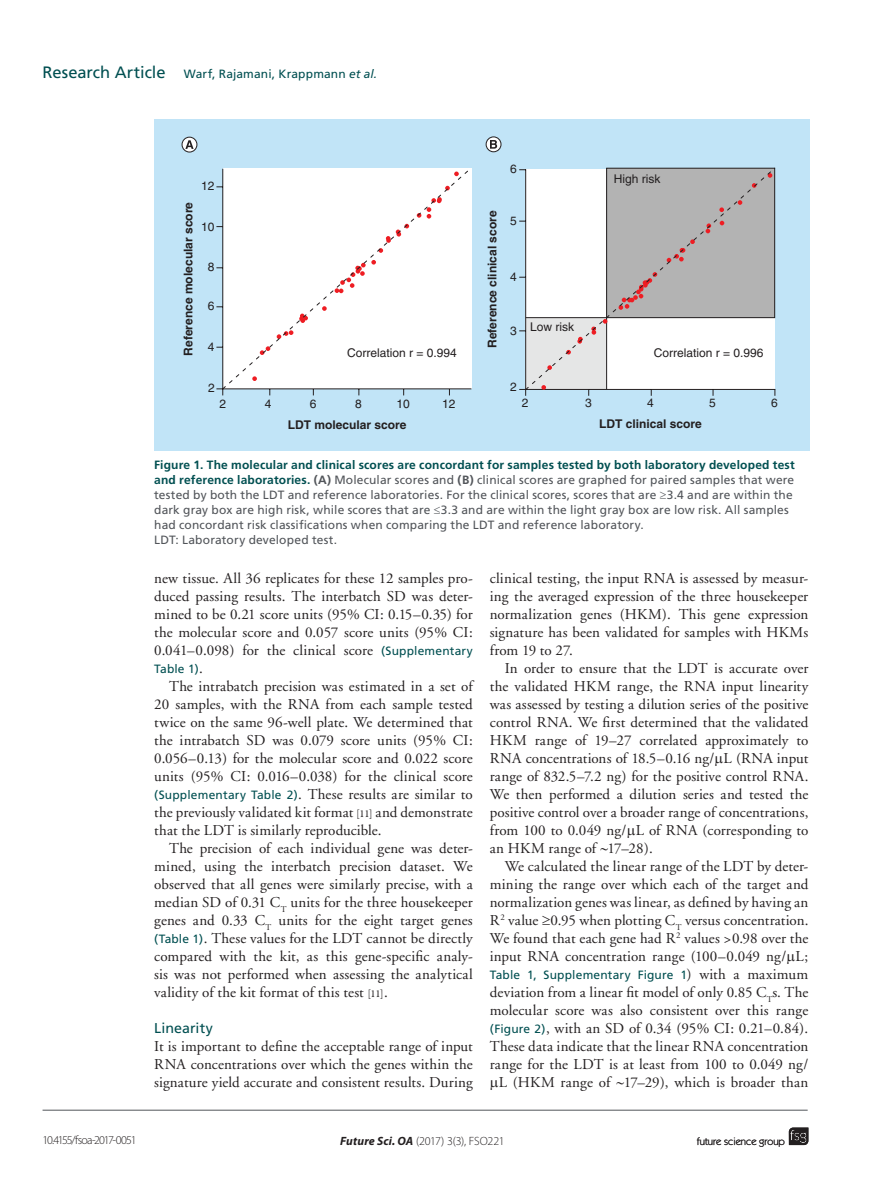
<style>
.page{position:relative;width:885px;height:1191px;background:#fff}
.page>*{position:absolute;margin:0;border:0;box-sizing:border-box;transform-origin:0 0}
.t1{font:15px/18px "Adobe Garamond";letter-spacing:.01em;color:#231f20;text-align:justify}
.t2{font:14.25px "Frutiger";letter-spacing:.005em;color:#004f51}
.t3{font:12px/15px "Frutiger";letter-spacing:.01em;color:#52555a}
.t4{font:12px "Frutiger";letter-spacing:.01em;color:#004f51}
.t5{font:700 12px "Helvetica LT Std";color:#231f20}
.t6{font:12px "Helvetica LT Std";color:#231f20}
.t7{font:300 12px "Myriad Pro";letter-spacing:-.025em;color:#231f20}
.t8{font:300 12px "Myriad Pro";letter-spacing:-.095em;color:#231f20}
.t9{font:10.5px "Itc Kabel";color:#231f20}
.s1{font-size:16.5px}
.s2{font-style:italic}
.s3{font-weight:700;color:#004f51}
.s4{font-weight:700}
.s5{font-family:"Frutiger";font-size:12px;color:#004f51}
.s6{font-family:"Adobe Garamond";font-size:15px;color:#231f20}
.s7{font-family:"Garamond Premr Pro";font-size:10.5px}
.s8{font-weight:700;font-style:italic}
</style>
<div class="page">
<svg style="left:788px;top:1127px;width:20px;height:18px"></svg>
<hr style="left:43px;top:1109px;width:764px;height:1px;background:#52555a">
<div style="left:154px;top:119px;width:655px;height:332px;background:#c1e4f7"></div>
<svg style="left:222px;top:167px;width:553px;height:224px;background:#e4e6e8"></svg>
<svg style="left:182px;top:137px;width:15px;height:15px"></svg>
<div style="left:182px;top:137px;width:15px;height:15px;border:1px solid #231f20;border-radius:50%"></div>
<svg style="left:185px;top:140px;width:8px;height:9px"></svg>
<svg style="left:486px;top:137px;width:15px;height:15px"></svg>
<div style="left:485px;top:136px;width:16px;height:16px;border:1px solid #231f20;border-radius:50%"></div>
<svg style="left:490px;top:140px;width:7px;height:9px"></svg>
<p class="t4" style="left:43px;top:67px;width:336px"><span class="s1">Research Article</span> Warf, Rajamani, Krappmann <span class="s2">et al.</span></p>
<p class="t6" style="left:510px;top:162px;width:8px">6</p>
<p class="t6" style="left:613px;top:172px;width:48px">High risk</p>
<p class="t6" style="left:201px;top:179px;width:15px">12</p>
<p class="t6" style="left:201px;top:219px;width:15px">10</p>
<p class="t5" style="left:181px;top:355px;width:155px;rotate:-90deg">Reference molecular score</p>
<p class="t5" style="left:485px;top:348px;width:139px;rotate:-90deg">Reference clinical score</p>
<p class="t6" style="left:510px;top:214px;width:8px">5</p>
<p class="t6" style="left:208px;top:260px;width:8px">8</p>
<p class="t6" style="left:208px;top:299px;width:8px">6</p>
<p class="t6" style="left:208px;top:340px;width:8px">4</p>
<p class="t6" style="left:208px;top:381px;width:8px">2</p>
<p class="t6" style="left:510px;top:270px;width:8px">4</p>
<p class="t6" style="left:530px;top:319px;width:46px">Low risk</p>
<p class="t6" style="left:510px;top:324px;width:8px">3</p>
<p class="t6" style="left:347px;top:346px;width:111px">Correlation r = 0.994</p>
<p class="t6" style="left:653px;top:346px;width:111px">Correlation r = 0.996</p>
<p class="t6" style="left:510px;top:380px;width:8px">2</p>
<p class="t6" style="left:219px;top:396px;width:8px">2</p>
<p class="t6" style="left:265px;top:396px;width:8px">4</p>
<p class="t6" style="left:310px;top:396px;width:8px">6</p>
<p class="t6" style="left:355px;top:396px;width:8px">8</p>
<p class="t6" style="left:396px;top:396px;width:15px">10</p>
<p class="t6" style="left:442px;top:396px;width:15px">12</p>
<p class="t6" style="left:521px;top:396px;width:8px">2</p>
<p class="t6" style="left:585px;top:396px;width:8px">3</p>
<p class="t6" style="left:647px;top:396px;width:8px">4</p>
<p class="t6" style="left:709px;top:396px;width:8px">5</p>
<p class="t6" style="left:771px;top:396px;width:8px">6</p>
<p class="t5" style="left:288px;top:417px;width:120px">LDT molecular score</p>
<p class="t5" style="left:599px;top:416px;width:104px">LDT clinical score</p>
<p class="t3" style="left:154px;top:457px;width:642px"><span class="s3">Figure 1. The molecular and clinical scores are concordant for samples tested by both laboratory developed test and reference laboratories.</span> <span class="s4">(A)</span> Molecular scores and <span class="s4">(B)</span> clinical scores are graphed for paired samples that were tested by both the LDT and reference laboratories. For the clinical scores, scores that are ≥3.4 and are within the dark gray box are high risk, while scores that are ≤3.3 and are within the light gray box are low risk. All samples had concordant risk classifications when comparing the LDT and reference laboratory.<br>LDT: Laboratory developed test.</p>
<p class="t1" style="left:154px;top:569px;width:320px">new tissue. All 36 replicates for these 12 samples pro&shy;duced passing results. The interbatch SD was deter&shy;mined to be 0.21 score units (95% CI: 0.15–0.35) for the molecular score and 0.057 score units (95% CI:<br>0.041–0.098) for the clinical score <span class="s5">(Supplementary</span></p>
<p class="t4" style="left:154px;top:661px;width:50px">Table 1)<span class="s6">.</span></p>
<p class="t1" style="left:154px;top:677px;width:320px;text-indent:15px">The intrabatch precision was estimated in a set of 20 samples, with the RNA from each sample tested twice on the same 96-well plate. We determined that the intrabatch SD was 0.079 score units (95% CI:<br>0.056–0.13) for the molecular score and 0.022 score units (95% CI: 0.016–0.038) for the clinical score <span class="s5">(Supplementary Table 2)</span>. These results are similar to the previously validated kit format <span class="s7">[11]</span> and demonstrate that the LDT is similarly reproducible.</p>
<p class="t1" style="left:154px;top:839px;width:320px;text-indent:15px">The precision of each individual gene was deter&shy;mined, using the interbatch precision dataset. We observed that all genes were similarly precise, with a median SD of 0.31 C<sub>T</sub> units for the three housekeeper genes and 0.33 C<sub>T</sub> units for the eight target genes <span class="s5">(Table 1)</span>. These values for the LDT cannot be directly compared with the kit, as this gene-specific analy&shy;sis was not performed when assessing the analytical validity of the kit format of this test <span class="s7">[11]</span>.</p>
<p class="t2" style="left:154px;top:1019px;width:60px">Linearity</p>
<p class="t1" style="left:154px;top:1037px;width:320px">It is important to define the acceptable range of input RNA concentrations over which the genes within the signature yield accurate and consistent results. During</p>
<p class="t1" style="left:490px;top:569px;width:320px">clinical testing, the input RNA is assessed by measur&shy;ing the averaged expression of the three housekeeper normalization genes (HKM). This gene expression signature has been validated for samples with HKMs from 19 to 27.</p>
<p class="t1" style="left:490px;top:659px;width:320px;text-indent:15px">In order to ensure that the LDT is accurate over the validated HKM range, the RNA input linearity was assessed by testing a dilution series of the positive control RNA. We first determined that the validated HKM range of 19–27 correlated approximately to RNA concentrations of 18.5–0.16 ng/ L (RNA input range of 832.5–7.2 ng) for the positive control RNA.<br>We then performed a dilution series and tested the positive control over a broader range of concentrations, from 100 to 0.049 ng/ L of RNA (corresponding to an HKM range of ∼17–28).</p>
<p class="t1" style="left:490px;top:857px;width:320px;text-indent:15px">We calculated the linear range of the LDT by deter&shy;mining the range over which each of the target and normalization genes was linear, as defined by having an R<sup>2</sup> value ≥0.95 when plotting C<sub>T</sub> versus concentration.<br>We found that each gene had R<sup>2</sup> values &gt;0.98 over the input RNA concentration range (100–0.049 ng/ L;</p>
<p class="t4" style="left:490px;top:967px;width:320px">Table 1, Supplementary Figure 1<span class="s6">) with a maximum</span></p>
<p class="t1" style="left:490px;top:983px;width:320px;text-align:center">deviation from a linear fit model of only 0.85 C<sub>T</sub>s. The molecular score was also consistent over this range <span class="s5">(Figure 2)</span>, with an SD of 0.34 (95% CI: 0.21–0.84).<br>These data indicate that the linear RNA concentration range for the LDT is at least from 100 to 0.049 ng/ L (HKM range of ∼17–29), which is broader than</p>
<p class="t8" style="left:43px;top:1133px;width:95px">10.4155/fsoa-2017-0051</p>
<p class="t7" style="left:340px;top:1134px;width:166px"><span class="s8">Future Sci. OA</span> (2017) 3(3), FSO221</p>
<p class="t9" style="left:696px;top:1135px;width:90px">future science group</p>
</div>
